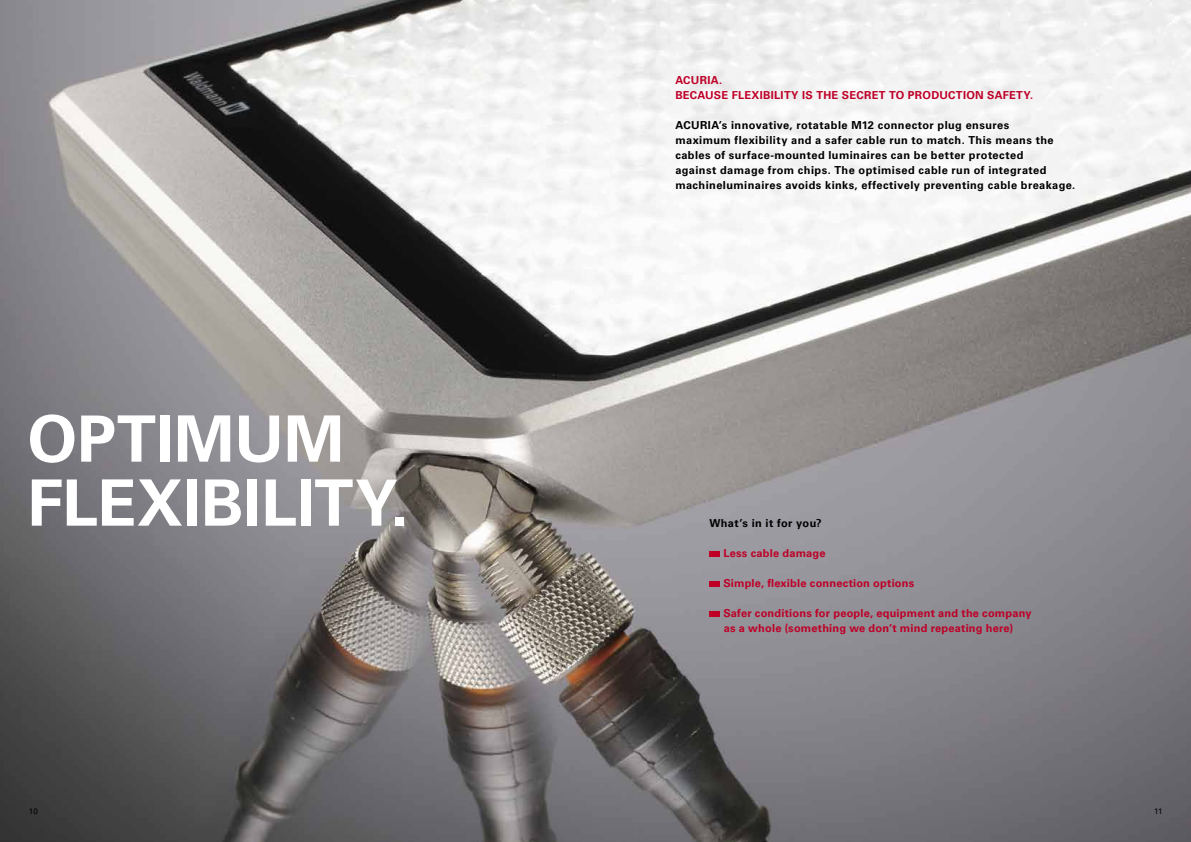
<style>
.page{position:relative;width:1191px;height:842px;background:#fff}
.page>*{position:absolute;margin:0;border:0;box-sizing:border-box;transform-origin:0 0}
.t1{font:700 64px/64px "Univers LT Pro 65";color:#fff}
.t2{font:700 11px/15px "Univers LT Pro 65";letter-spacing:.04em;color:#000}
.t3{font:700 11px/15px "Univers LT Pro 65";letter-spacing:.02em;color:#be0027}
.t4{font:8px "Univers LT Pro 55 Roman";color:#000}
</style>
<div class="page">
<img style="left:0;top:0;width:1191px;height:842px">
<div style="left:709px;top:551px;width:11px;height:5px;background:#be0027"></div>
<div style="left:709px;top:581px;width:11px;height:5px;background:#be0027"></div>
<div style="left:709px;top:611px;width:11px;height:5px;background:#be0027"></div>
<h1 class="t1" style="left:27px;top:407px;width:383px">OPTIMUM<br>FLEXIBILITY.</h1>
<p class="t3" style="left:675px;top:72px;width:359px">ACURIA.<br>BECAUSE FLEXIBILITY IS THE SECRET TO PRODUCTION SAFETY.</p>
<p class="t2" style="left:675px;top:117px;width:401px">ACURIA’s innovative, rotatable M12 connector plug ensures<br>maximum flexibility and a safer cable run to match. This means the cables of surface-mounted luminaires can be better protected<br>against damage from chips. The optimised cable run of integrated machineluminaires avoids kinks, effectively preventing cable breakage.</p>
<p class="t2" style="left:709px;top:516px;width:114px">What’s in it for you?</p>
<p class="t3" style="left:723px;top:546px;width:104px">Less cable damage</p>
<p class="t3" style="left:723px;top:576px;width:192px">Simple, flexible connection options</p>
<p class="t3" style="left:723px;top:606px;width:309px">Safer conditions for people, equipment and the company as a whole (something we don’t mind repeating here)</p>
<p class="t4" style="left:29px;top:806px;width:10px">10</p>
<p class="t4" style="left:1154px;top:806px;width:10px">11</p>
</div>
